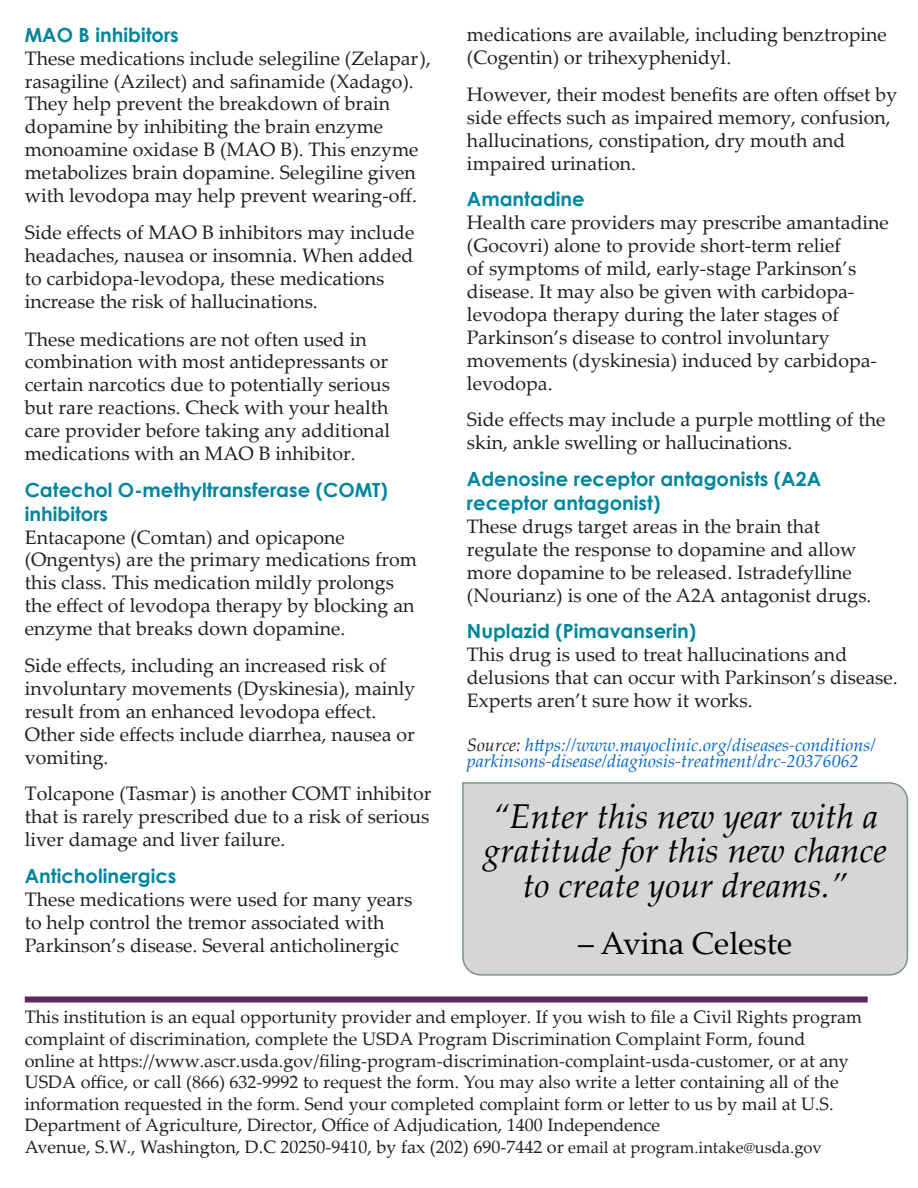
<style>
.page{position:relative;width:918px;height:1188px;background:#fff}
.page>*{position:absolute;margin:0;border:0;box-sizing:border-box;transform-origin:0 0}
.t1{font:italic 34.5px/34.5px "Palatino Linotype";color:#000;text-align:center}
.t2{font:31.5px "Palatino Linotype";color:#000}
.t3{font:19.5px/23px "Palatino Linotype";color:#231f20}
.t4{font:700 19.5px/23.4px "Century Gothic";color:#00859d}
.t5{font:18px/21.6px "Palatino Linotype";color:#231f20}
.t6{font:italic 18px/16.5px "Palatino Linotype";color:#06c}
.s1{color:#231f20}
.s2{font-size:16.5px}
</style>
<div class="page">
<div style="left:25px;top:997px;width:843px;height:6px;background:#60265e"></div>
<div style="left:462px;top:782px;width:447px;height:194px;background:#d6d6d8"></div>
<p class="t4" style="left:25px;top:22px;width:156px">MAO B inhibitors</p>
<p class="t3" style="left:25px;top:46px;width:408px">These medications include selegiline (Zelapar), rasagiline (Azilect) and safinamide (Xadago).<br>They help prevent the breakdown of brain dopamine by inhibiting the brain enzyme monoamine oxidase B (MAO B). This enzyme metabolizes brain dopamine. Selegiline given with levodopa may help prevent wearing-off.</p>
<p class="t3" style="left:25px;top:220px;width:391px">Side effects of MAO B inhibitors may include headaches, nausea or insomnia. When added to carbidopa-levodopa, these medications increase the risk of hallucinations.</p>
<p class="t3" style="left:25px;top:327px;width:367px">These medications are not often used in combination with most antidepressants or certain narcotics due to potentially serious but rare reactions. Check with your health care provider before taking any additional medications with an MAO B inhibitor.</p>
<p class="t4" style="left:25px;top:478px;width:365px">Catechol O-methyltransferase (COMT) inhibitors</p>
<p class="t3" style="left:25px;top:525px;width:394px">Entacapone (Comtan) and opicapone (Ongentys) are the primary medications from this class. This medication mildly prolongs the effect of levodopa therapy by blocking an enzyme that breaks down dopamine.</p>
<p class="t3" style="left:25px;top:653px;width:392px">Side effects, including an increased risk of involuntary movements (Dyskinesia), mainly result from an enhanced levodopa effect.<br>Other side effects include diarrhea, nausea or vomiting.</p>
<p class="t3" style="left:25px;top:781px;width:408px;text-align:justify">Tolcapone (Tasmar) is another COMT inhibitor that is rarely prescribed due to a risk of serious liver damage and liver failure.</p>
<p class="t4" style="left:25px;top:863px;width:153px">Anticholinergics</p>
<p class="t3" style="left:25px;top:887px;width:389px">These medications were used for many years to help control the tremor associated with<br>Parkinson’s disease. Several anticholinergic</p>
<p class="t3" style="left:467px;top:22px;width:421px">medications are available, including benztropine (Cogentin) or trihexyphenidyl.</p>
<p class="t3" style="left:467px;top:82px;width:432px">However, their modest benefits are often offset by side effects such as impaired memory, confusion, hallucinations, constipation, dry mouth and impaired urination.</p>
<p class="t4" style="left:467px;top:187px;width:119px">Amantadine</p>
<p class="t3" style="left:467px;top:211px;width:423px">Health care providers may prescribe amantadine (Gocovri) alone to provide short-term relief<br>of symptoms of mild, early-stage Parkinson’s disease. It may also be given with carbidopa&shy;levodopa therapy during the later stages of Parkinson’s disease to control involuntary movements (dyskinesia) induced by carbidopa&shy;levodopa.</p>
<p class="t3" style="left:467px;top:408px;width:420px">Side effects may include a purple mottling of the skin, ankle swelling or hallucinations.</p>
<p class="t4" style="left:467px;top:467px;width:356px">Adenosine receptor antagonists (A2A receptor antagonist)</p>
<p class="t3" style="left:467px;top:514px;width:406px">These drugs target areas in the brain that regulate the response to dopamine and allow more dopamine to be released. Istradefylline (Nourianz) is one of the A2A antagonist drugs.</p>
<p class="t4" style="left:467px;top:619px;width:231px">Nuplazid (Pimavanserin)</p>
<p class="t3" style="left:467px;top:643px;width:432px">This drug is used to treat hallucinations and delusions that can occur with Parkinson’s disease.<br>Experts aren’t sure how it works.</p>
<p class="t6" style="left:467px;top:736px;width:410px"><span class="s1">Source:</span> https://www.mayoclinic.org/diseases-conditions/ parkinsons-disease/diagnosis-treatment/drc-20376062</p>
<p class="t1" style="left:483px;top:797px;width:405px">“Enter this new year with a gratitude for this new chance to create your dreams.”</p>
<p class="t2" style="left:578px;top:921px;width:216px">– Avina Celeste</p>
<p class="t5" style="left:25px;top:1006px;width:839px">This institution is an equal opportunity provider and employer. If you wish to file a Civil Rights program complaint of discrimination, complete the USDA Program Discrimination Complaint Form, found<br>online at https://www.ascr.usda.gov/filing-program-discrimination-complaint-usda-customer, or at any USDA office, or call (866) 632-9992 to request the form. You may also write a letter containing all of the information requested in the form. Send your completed complaint form or letter to us by mail at U.S.<br>Department of Agriculture, Director, Office of Adjudication, 1400 Independence<br>Avenue, S.W., Washington, D.C 20250-9410, by fax (202) 690-7442 or <span class="s2">email at program.intake@usda.gov</span></p>
</div>
